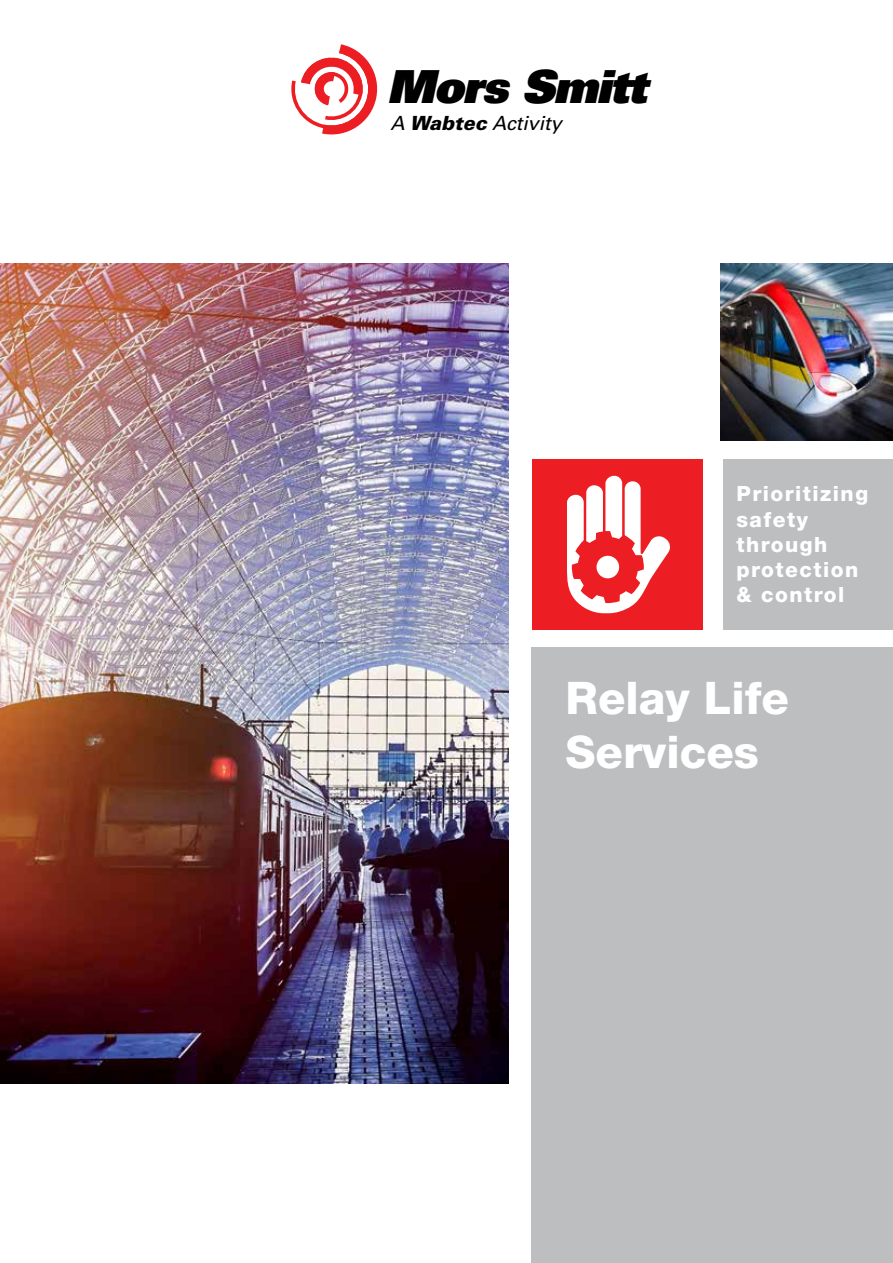
<style>
.page{position:relative;width:893px;height:1263px;background:#fff}
.page>*{position:absolute;margin:0;border:0;box-sizing:border-box;transform-origin:0 0}
.t1{font:italic 45.6px "Univers LT Pro X Black";letter-spacing:-.03em;color:#000}
.t2{font:800 45px/54px "Helvetica Neue LT Std";color:#fff}
.t3{font:800 21px/25.2px "Helvetica Neue LT Std";letter-spacing:.07em;color:#fff}
.t4{font:italic 19.5px "Univers LT Pro 55";color:#000}
.s1{font-family:"Univers LT Pro 75";font-weight:900}
</style>
<div class="page">
<div style="left:531px;top:647px;width:362px;height:616px;background:#bcbec0"></div>
<div style="left:532px;top:459px;width:170px;height:171px;background:#ed1d24"></div>
<div style="left:724px;top:459px;width:169px;height:170px;background:#bcbec0"></div>
<img style="left:0;top:263px;width:508px;height:820px">
<img style="left:720px;top:263px;width:173px;height:178px">
<svg style="left:567px;top:476px;width:103px;height:137px"></svg>
<svg style="left:291px;top:44px;width:87px;height:90px"></svg>
<h1 class="t1" style="left:387px;top:56px;width:262px">Mors Smitt</h1>
<p class="t4" style="left:390px;top:112px;width:173px">A <span class="s1">Wabtec</span> Activity</p>
<p class="t3" style="left:736px;top:481px;width:133px">Prioritizing safety through protection &amp; control</p>
<h2 class="t2" style="left:566px;top:670px;width:225px">Relay Life<br>Services</h2>
</div>
